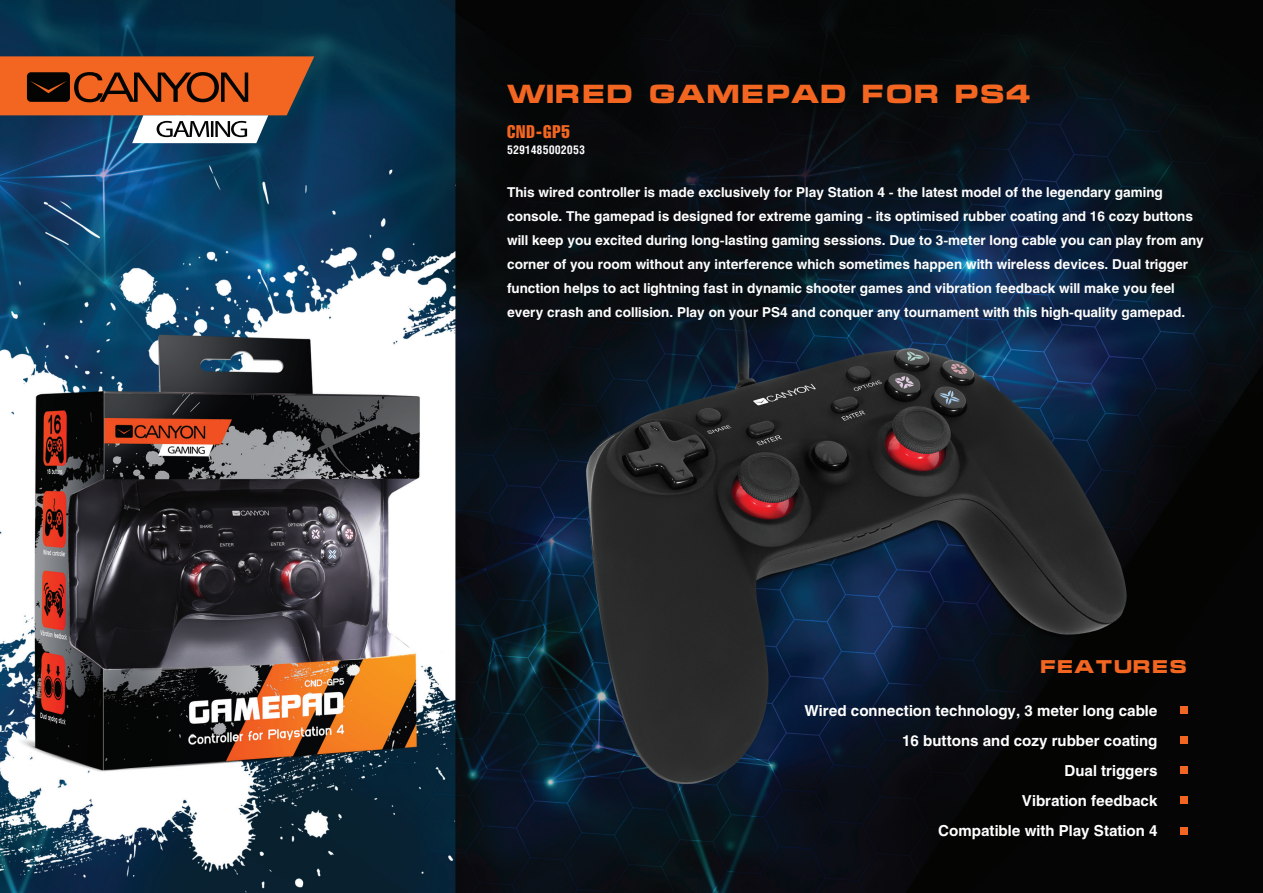
<style>
.page{position:relative;width:1263px;height:893px;background:#fff}
.page>*{position:absolute;margin:0;border:0;box-sizing:border-box;transform-origin:0 0}
.t1{font:700 25.5px "Micra C";color:#f36621}
.t2{font:700 18px "Micra C";color:#f36621}
.t3{font:18px "Helios Compressed C";letter-spacing:.05em;color:#f36621}
.t4{font:700 15px/30px "Helios C";color:#fff;text-align:right}
.t5{font:700 13.5px/24px "Helios C";color:#fff}
.t6{font:700 12px "Helios Cond C";color:#fff}
</style>
<div class="page">
<img style="left:0;top:0;width:1263px;height:893px">
<svg style="left:0;top:56px;width:314px;height:87px;background:#a15f41"></svg>
<div style="left:1180px;top:706px;width:8px;height:8px;background:#f36621"></div>
<div style="left:1180px;top:736px;width:8px;height:8px;background:#f36621"></div>
<div style="left:1180px;top:767px;width:8px;height:7px;background:#f36621"></div>
<div style="left:1180px;top:797px;width:8px;height:7px;background:#f36621"></div>
<div style="left:1180px;top:827px;width:8px;height:7px;background:#f36621"></div>
<h1 class="t1" style="left:507px;top:80px;width:526px">WIRED GAMEPAD FOR PS4</h1>
<h2 class="t3" style="left:507px;top:121px;width:64px">CND-GP5</h2>
<p class="t6" style="left:507px;top:143px;width:80px">5291485002053</p>
<p class="t5" style="left:507px;top:180px;width:698px">This wired controller is made exclusively for Play Station 4 - the latest model of the legendary gaming console. The gamepad is designed for extreme gaming - its optimised rubber coating and 16 cozy buttons will keep you excited during long-lasting gaming sessions. Due to 3-meter long cable you can play from any corner of you room without any interference which sometimes happen with wireless devices. Dual trigger function helps to act lightning fast in dynamic shooter games and vibration feedback will make you feel every crash and collision. Play on your PS4 and conquer any tournament with this high-quality gamepad.</p>
<h2 class="t2" style="left:1040px;top:657px;width:149px">FEATURES</h2>
<p class="t4" style="left:805px;top:695px;width:354px">Wired connection technology, 3 meter long cable<br>16 buttons and cozy rubber coating<br>Dual triggers<br>Vibration feedback<br>Compatible with Play Station 4</p>
</div>
